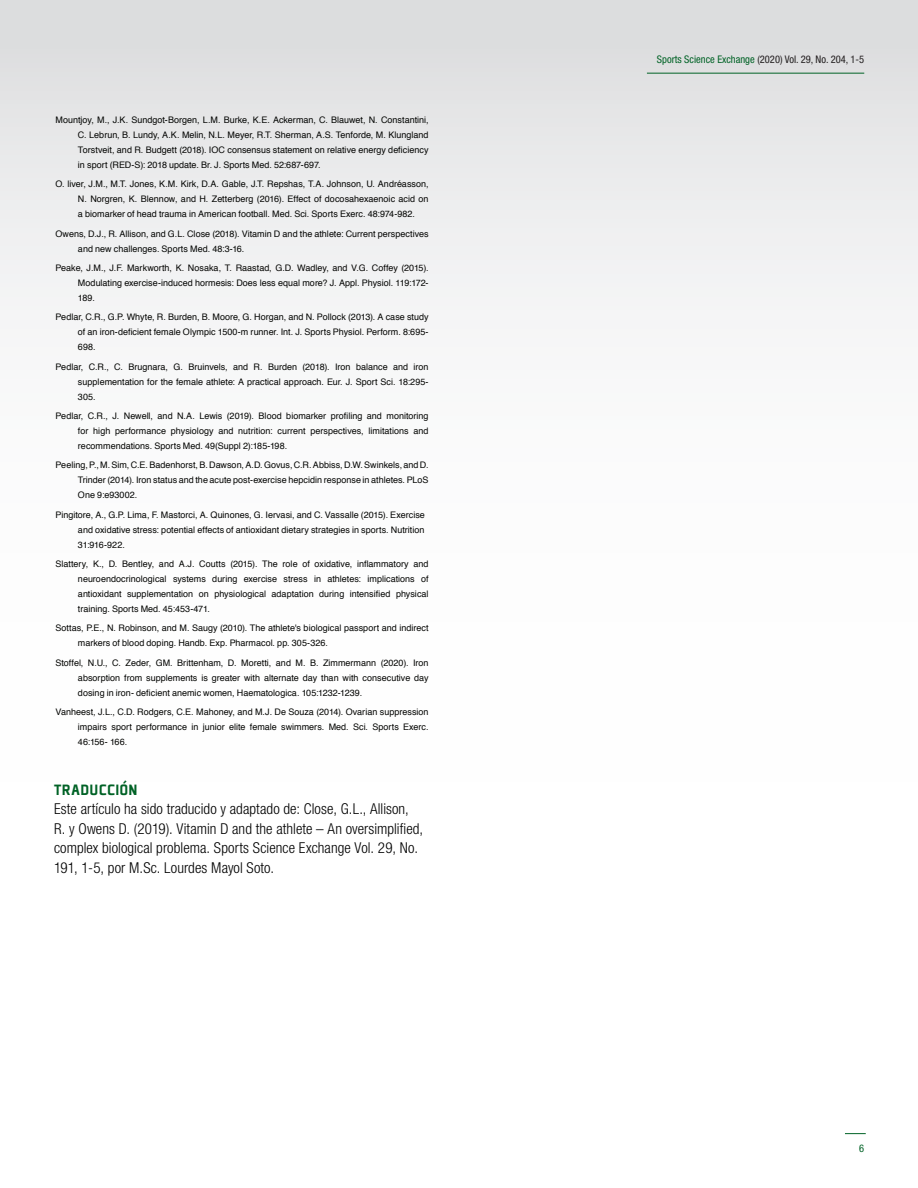
<style>
.page{position:relative;width:918px;height:1188px;background:#fff}
.page>*{position:absolute;margin:0;border:0;box-sizing:border-box;transform-origin:0 0}
.Headings{font:900 16.5px "Plexes Pro";letter-spacing:.025em;color:#016226}
.Headings-2{font:300 condensed 15px/19.5px "Helvetica Neue LT Std";letter-spacing:.005em;color:#000}
.t1{font:condensed 10.5px "Helvetica Neue LT Std";color:#231f20}
.t2{font:condensed 10.5px "Helvetica Neue LT Std";color:#016226}
.t3{font:9px/15px "Helvetica";color:#040503;text-align:justify}
.s1{color:#016226}
</style>
<div class="page">
<div style="left:0;top:0;width:918px;height:1188px;background:linear-gradient(to bottom,#e8e9ea,#fff)"></div>
<hr style="left:647px;top:73px;width:217px;height:1px;background:#016226">
<svg style="left:845px;top:1133px;width:21px;height:1px"></svg>
<p class="t3" style="left:78px;top:113px;width:352px;text-indent:-22px">Mountjoy, M., J.K. Sundgot-Borgen, L.M. Burke, K.E. Ackerman, C. Blauwet, N. Constantini, C. Lebrun, B. Lundy, A.K. Melin, N.L. Meyer, R.T. Sherman, A.S. Tenforde, M. Klungland Torstveit, and R. Budgett (2018). IOC consensus statement on relative energy deficiency in sport (RED-S): 2018 update. Br. J. Sports Med. 52:687-697.</p>
<p class="t3" style="left:78px;top:177px;width:352px;text-indent:-22px">O. liver, J.M., M.T. Jones, K.M. Kirk, D.A. Gable, J.T. Repshas, T.A. Johnson, U. Andréasson, N. Norgren, K. Blennow, and H. Zetterberg (2016). Effect of docosahexaenoic acid on a biomarker of head trauma in American football. Med. Sci. Sports Exerc. 48:974-982.</p>
<p class="t3" style="left:78px;top:226px;width:352px;text-indent:-22px">Owens, D.J., R. Allison, and G.L. Close (2018). Vitamin D and the athlete: Current perspectives and new challenges. Sports Med. 48:3-16.</p>
<p class="t3" style="left:78px;top:261px;width:352px;text-indent:-22px">Peake, J.M., J.F. Markworth, K. Nosaka, T. Raastad, G.D. Wadley, and V.G. Coffey (2015).<br>Modulating exercise-induced hormesis: Does less equal more? J. Appl. Physiol. 119:172- 189.</p>
<p class="t3" style="left:78px;top:310px;width:352px;text-indent:-22px">Pedlar, C.R., G.P. Whyte, R. Burden, B. Moore, G. Horgan, and N. Pollock (2013). A case study of an iron-deficient female Olympic 1500-m runner. Int. J. Sports Physiol. Perform. 8:695- 698.</p>
<p class="t3" style="left:78px;top:359px;width:352px;text-indent:-22px">Pedlar, C.R., C. Brugnara, G. Bruinvels, and R. Burden (2018). Iron balance and iron supplementation for the female athlete: A practical approach. Eur. J. Sport Sci. 18:295- 305.</p>
<p class="t3" style="left:78px;top:409px;width:352px;text-indent:-22px">Pedlar, C.R., J. Newell, and N.A. Lewis (2019). Blood biomarker profiling and monitoring for high performance physiology and nutrition: current perspectives, limitations and recommendations. Sports Med. 49(Suppl 2):185-198.</p>
<p class="t3" style="left:78px;top:458px;width:352px;text-indent:-22px">Peeling, P., M. Sim, C.E. Badenhorst, B. Dawson, A.D. Govus, C.R. Abbiss, D.W. Swinkels, and D.<br>Trinder (2014). Iron status and the acute post-exercise hepcidin response in athletes. PLoS One 9:e93002.</p>
<p class="t3" style="left:78px;top:507px;width:348px;text-indent:-22px">Pingitore, A., G.P. Lima, F. Mastorci, A. Quinones, G. Iervasi, and C. Vassalle (2015). Exercise and oxidative stress: potential effects of antioxidant dietary strategies in sports. Nutrition 31:916-922.</p>
<p class="t3" style="left:78px;top:557px;width:352px;text-indent:-22px">Slattery, K., D. Bentley, and A.J. Coutts (2015). The role of oxidative, inflammatory and neuroendocrinological systems during exercise stress in athletes: implications of antioxidant supplementation on physiological adaptation during intensified physical training. Sports Med. 45:453-471.</p>
<p class="t3" style="left:78px;top:621px;width:352px;text-indent:-22px">Sottas, P.E., N. Robinson, and M. Saugy (2010). The athlete's biological passport and indirect markers of blood doping. Handb. Exp. Pharmacol. pp. 305-326.</p>
<p class="t3" style="left:78px;top:655px;width:352px;text-indent:-22px">Stoffel, N.U., C. Zeder, GM. Brittenham, D. Moretti, and M. B. Zimmermann (2020). Iron absorption from supplements is greater with alternate day than with consecutive day dosing in iron- deficient anemic women, Haematologica. 105:1232-1239.</p>
<p class="t3" style="left:78px;top:704px;width:352px;text-indent:-22px">Vanheest, J.L., C.D. Rodgers, C.E. Mahoney, and M.J. De Souza (2014). Ovarian suppression impairs sport performance in junior elite female swimmers. Med. Sci. Sports Exerc.<br>46:156- 166.</p>
<p class="Headings" style="left:54px;top:779px;width:85px">TRADUCCIÓN</p>
<p class="Headings-2" style="left:54px;top:799px;width:371px">Este artículo ha sido traducido y adaptado de: Close, G.L., Allison, R. y Owens D. (2019). Vitamin D and the athlete – An oversimplified, complex biological problema. Sports Science Exchange Vol. 29, No.<br>191, 1-5, por M.Sc. Lourdes Mayol Soto.</p>
<p class="t1" style="left:657px;top:53px;width:209px"><span class="s1">Sports Science Exchange</span> (2020) Vol. 29, No. 204, 1-5</p>
<p class="t2" style="left:859px;top:1142px;width:7px">6</p>
</div>
